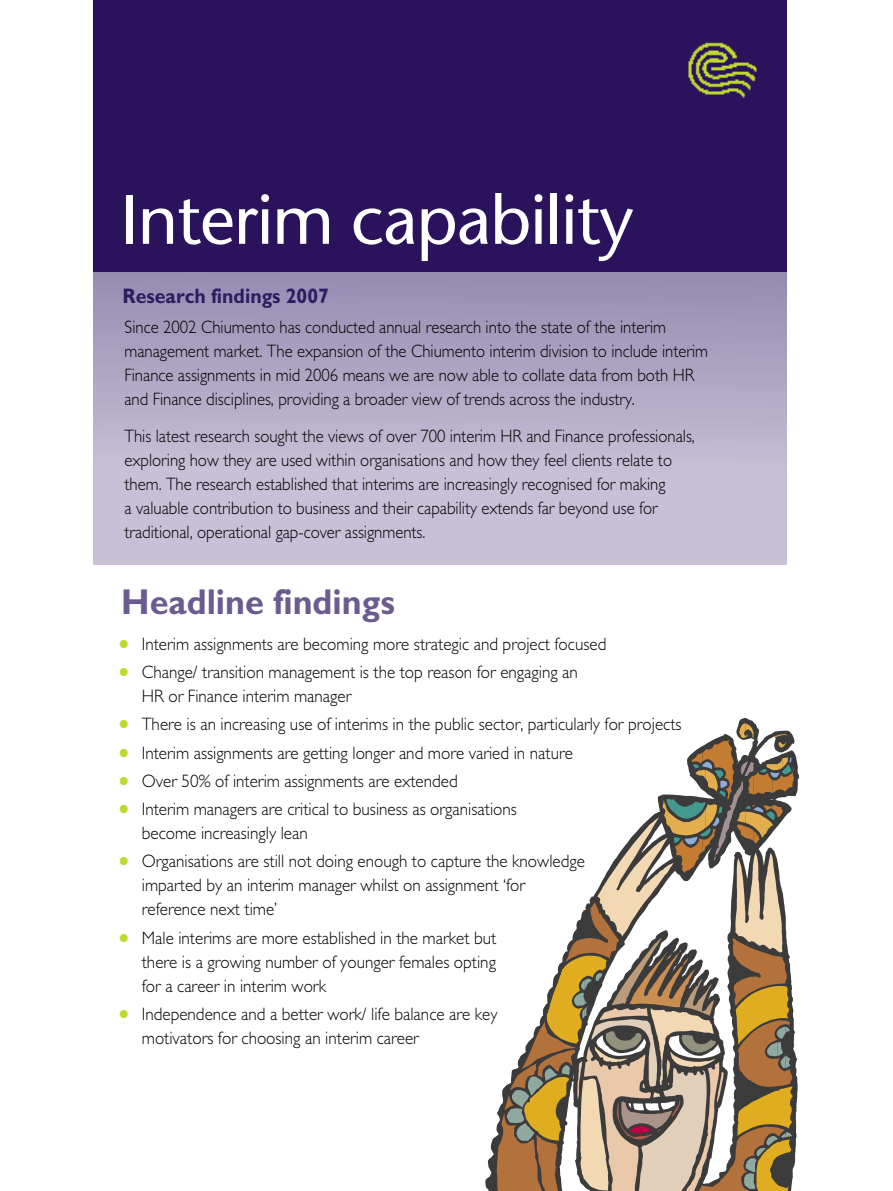
<style>
.page{position:relative;width:893px;height:1191px;background:#fff}
.page>*{position:absolute;margin:0;border:0;box-sizing:border-box;transform-origin:0 0}
.Head{font:69px "Stone Sans";letter-spacing:-.015em;color:#fff}
.Text{font:700 36px "Gill Sans";color:#6b5c8f;scale:.95 1}
.BODY{font:700 21px "Gill Sans";color:#2c1d61;scale:.93 1}
.BODY-2{font:300 18px/24px "Gill Sans";color:#000;scale:.95 1}
.BODY-3{font:300 18px/24px "Gill Sans";color:#000;scale:.93 1}
.s1{font-weight:800;font-size:25.5px;color:#bfd832}
</style>
<div class="page">
<div style="left:94px;top:0;width:693px;height:293px;background:#2b125d"></div>
<img style="left:688px;top:42px;width:69px;height:56px">
<div style="left:94px;top:272px;width:693px;height:292px;background:linear-gradient(to bottom,#9a90b5,#d1cbdd)"></div>
<svg style="left:485px;top:718px;width:314px;height:473px"></svg>
<svg style="left:663px;top:723px;width:131px;height:149px"></svg>
<svg style="left:580px;top:817px;width:203px;height:84px"></svg>
<svg style="left:496px;top:901px;width:296px;height:290px"></svg>
<p class="Head" style="left:120px;top:177px;width:514px">Interim capability</p>
<p class="BODY" style="left:123px;top:283px;width:223px">Research findings 2007</p>
<p class="BODY-3" style="left:124px;top:315px;width:629px">Since 2002 Chiumento has conducted annual research into the state of the interim management market. The expansion of the Chiumento interim division to include interim Finance assignments in mid 2006 means we are now able to collate data from both HR and Finance disciplines, providing a broader view of trends across the industry.</p>
<p class="BODY-3" style="left:124px;top:423px;width:615px">This latest research sought the views of over 700 interim HR and Finance professionals, exploring how they are used within organisations and how they feel clients relate to them. The research established that interims are increasingly recognised for making<br>a valuable contribution to business and their capability extends far beyond use for traditional, operational gap-cover assignments.</p>
<p class="Text" style="left:121px;top:580px;width:290px">Headline findings</p>
<p class="BODY-2" style="left:118px;top:632px;width:516px"><span class="s1">•</span> Interim assignments are becoming more strategic and project focused</p>
<p class="BODY-2" style="left:142px;top:660px;width:461px;text-indent:-24px"><span class="s1">•</span> Change/ transition management is the top reason for engaging an<br>HR or Finance interim manager</p>
<p class="BODY-2" style="left:118px;top:712px;width:595px"><span class="s1">•</span> There is an increasing use of interims in the public sector, particularly for projects</p>
<p class="BODY-2" style="left:118px;top:740px;width:481px"><span class="s1">•</span> Interim assignments are getting longer and more varied in nature</p>
<p class="BODY-2" style="left:118px;top:769px;width:359px"><span class="s1">•</span> Over 50% of interim assignments are extended</p>
<p class="BODY-2" style="left:142px;top:797px;width:396px;text-indent:-24px"><span class="s1">•</span> Interim managers are critical to business as organisations become increasingly lean</p>
<p class="BODY-2" style="left:142px;top:849px;width:468px;text-indent:-24px"><span class="s1">•</span> Organisations are still not doing enough to capture the knowledge imparted by an interim manager whilst on assignment ‘for reference next time’</p>
<p class="BODY-2" style="left:142px;top:925px;width:375px;text-align:justify;text-indent:-24px"><span class="s1">•</span> Male interims are more established in the market but there is a growing number of younger females opting for a career in interim work</p>
<p class="BODY-2" style="left:142px;top:1002px;width:376px;text-indent:-24px"><span class="s1">•</span> Independence and a better work/ life balance are key motivators for choosing an interim career</p>
</div>
